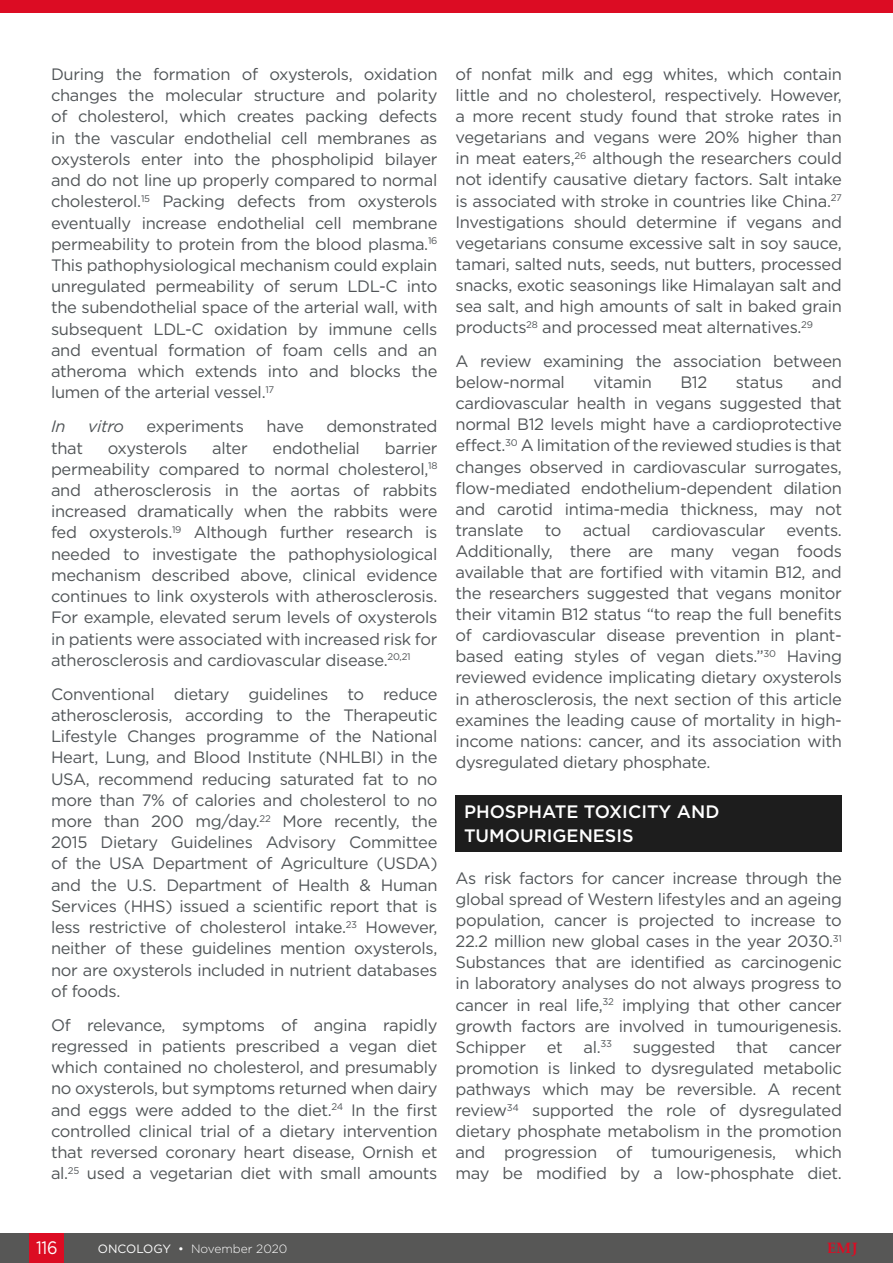
<style>
.page{position:relative;width:893px;height:1263px;background:#fff}
.page>*{position:absolute;margin:0;border:0;box-sizing:border-box;transform-origin:0 0}
.H1__Heading_1{font:500 18px/24.2px "Gotham";color:#fff}
.t1{font:18px "Gotham";color:#fff;scale:.9 1}
.Body_Text{font:16.5px/21.1px "Gotham";letter-spacing:-.02em;color:#515558;text-align:justify}
.Body_Text-2{font:italic 16.5px "Gotham";letter-spacing:-.02em;color:#515558}
.t2{font:700 15px "Palatino Linotype";color:#dc0c23}
.t3{font:300 12px "Gotham";color:#fff}
.s1{font-weight:400}
</style>
<div class="page">
<div style="left:0;top:1233px;width:893px;height:30px;background:#575756"></div>
<div style="left:30px;top:1233px;width:34px;height:30px;background:#dc0c23"></div>
<div style="left:0;top:0;width:893px;height:13px;background:#dc0c23"></div>
<div style="left:455px;top:794px;width:387px;height:57px;background:#1d1d1d"></div>
<p class="Body_Text" style="left:51px;top:63px;width:388px">During the formation of oxysterols, oxidation changes the molecular structure and polarity of cholesterol, which creates packing defects in the vascular endothelial cell membranes as oxysterols enter into the phospholipid bilayer and do not line up properly compared to normal cholesterol.<sup>15</sup> Packing defects from oxysterols eventually increase endothelial cell membrane permeability to protein from the blood plasma.<sup>16<br></sup>This pathophysiological mechanism could explain unregulated permeability of serum LDL-C into the subendothelial space of the arterial wall, with subsequent LDL-C oxidation by immune cells and eventual formation of foam cells and an atheroma which extends into and blocks the lumen of the arterial vessel.<sup>17</sup></p>
<p class="Body_Text-2" style="left:51px;top:416px;width:16px">In</p>
<p class="Body_Text-2" style="left:88px;top:416px;width:38px">vitro</p>
<p class="Body_Text" style="left:146px;top:415px;width:99px">experiments</p>
<p class="Body_Text" style="left:267px;top:415px;width:39px">have</p>
<p class="Body_Text" style="left:326px;top:415px;width:113px">demonstrated</p>
<p class="Body_Text" style="left:51px;top:437px;width:33px">that</p>
<p class="Body_Text" style="left:108px;top:437px;width:81px">oxysterols</p>
<p class="Body_Text" style="left:212px;top:437px;width:37px">alter</p>
<p class="Body_Text" style="left:273px;top:437px;width:89px">endothelial</p>
<p class="Body_Text" style="left:51px;top:437px;width:388px;text-indent:334px">barrier permeability compared to normal cholesterol,<sup>18 </sup>and atherosclerosis in the aortas of rabbits increased dramatically when the rabbits were fed oxysterols.<sup>19</sup> Although further research is needed to investigate the pathophysiological mechanism described above, clinical evidence continues to link oxysterols with atherosclerosis.<br>For example, elevated serum levels of oxysterols in patients were associated with increased risk for atherosclerosis and cardiovascular disease.<sup>20,21</sup></p>
<p class="Body_Text" style="left:51px;top:683px;width:388px">Conventional dietary guidelines to reduce atherosclerosis, according to the Therapeutic Lifestyle Changes programme of the National Heart, Lung, and Blood Institute (NHLBI) in the USA, recommend reducing saturated fat to no more than 7% of calories and cholesterol to no more than 200 mg/day.<sup>22</sup> More recently, the 2015 Dietary Guidelines Advisory Committee of the USA Department of Agriculture (USDA) and the U.S. Department of Health &amp; Human Services (HHS) issued a scientific report that is less restrictive of cholesterol intake.<sup>23</sup> However, neither of these guidelines mention oxysterols, nor are oxysterols included in nutrient databases of foods.</p>
<p class="Body_Text" style="left:51px;top:1014px;width:388px">Of relevance, symptoms of angina rapidly regressed in patients prescribed a vegan diet which contained no cholesterol, and presumably no oxysterols, but symptoms returned when dairy and eggs were added to the diet.<sup>24</sup> In the first controlled clinical trial of a dietary intervention that reversed coronary heart disease, Ornish et al.<sup>25</sup> used a vegetarian diet with small amounts</p>
<p class="Body_Text" style="left:455px;top:63px;width:388px">of nonfat milk and egg whites, which contain little and no cholesterol, respectively. However, a more recent study found that stroke rates in vegetarians and vegans were 20% higher than in meat eaters,<sup>26</sup> although the researchers could not identify causative dietary factors. Salt intake is associated with stroke in countries like China.<sup>27<br></sup>Investigations should determine if vegans and vegetarians consume excessive salt in soy sauce, tamari, salted nuts, seeds, nut butters, processed snacks, exotic seasonings like Himalayan salt and sea salt, and high amounts of salt in baked grain products<sup>28</sup> and processed meat alternatives.<sup>29</sup></p>
<p class="Body_Text" style="left:455px;top:350px;width:388px">A review examining the association between below-normal</p>
<p class="Body_Text" style="left:455px;top:371px;width:388px;text-indent:356px">and cardiovascular health in vegans suggested that normal B12 levels might have a cardioprotective effect.<sup>30</sup> A limitation of the reviewed studies is that changes observed in cardiovascular surrogates, flow-mediated endothelium-dependent dilation and carotid intima-media thickness, may not translate</p>
<p class="Body_Text" style="left:593px;top:371px;width:60px">vitamin</p>
<p class="Body_Text" style="left:680px;top:371px;width:29px">B12</p>
<p class="Body_Text" style="left:736px;top:371px;width:49px">status</p>
<p class="Body_Text" style="left:545px;top:519px;width:18px">to</p>
<p class="Body_Text" style="left:583px;top:519px;width:50px">actual</p>
<p class="Body_Text" style="left:652px;top:519px;width:115px">cardiovascular</p>
<p class="Body_Text" style="left:455px;top:519px;width:388px;text-indent:331px">events.<br>Additionally, there are many vegan foods available that are fortified with vitamin B12, and the researchers suggested that vegans monitor their vitamin B12 status “to reap the full benefits of cardiovascular disease prevention in plant&shy;based eating styles of vegan diets.”<sup>30</sup> Having reviewed evidence implicating dietary oxysterols in atherosclerosis, the next section of this article examines the leading cause of mortality in high&shy;income nations: cancer, and its association with dysregulated dietary phosphate.</p>
<p class="H1__Heading_1" style="left:464px;top:799px;width:257px">PHOSPHATE TOXICITY AND<br>TUMOURIGENESIS</p>
<p class="Body_Text" style="left:455px;top:867px;width:388px">As risk factors for cancer increase through the global spread of Western lifestyles and an ageing population, cancer is projected to increase to 22.2 million new global cases in the year 2030.<sup>31<br></sup>Substances that are identified as carcinogenic in laboratory analyses do not always progress to cancer in real life,<sup>32</sup> implying that other cancer growth factors are involved in tumourigenesis.<br>Schipper</p>
<p class="Body_Text" style="left:547px;top:1036px;width:18px">et</p>
<p class="Body_Text" style="left:583px;top:1036px;width:30px">al.<sup>33</sup></p>
<p class="Body_Text" style="left:633px;top:1036px;width:84px">suggested</p>
<p class="Body_Text" style="left:736px;top:1036px;width:33px">that</p>
<p class="Body_Text" style="left:455px;top:1036px;width:388px;text-indent:333px">cancer promotion is linked to dysregulated metabolic pathways which may be reversible. A recent review<sup>34</sup> supported the role of dysregulated dietary phosphate metabolism in the promotion and progression of tumourigenesis, which may be modified by a low-phosphate diet.</p>
<p class="t1" style="left:36px;top:1236px;width:25px">116</p>
<p class="t3" style="left:98px;top:1241px;width:191px"><span class="s1">ONCOLOGY •</span> November 2020</p>
<p class="t2" style="left:827px;top:1238px;width:32px">EMJ</p>
</div>
